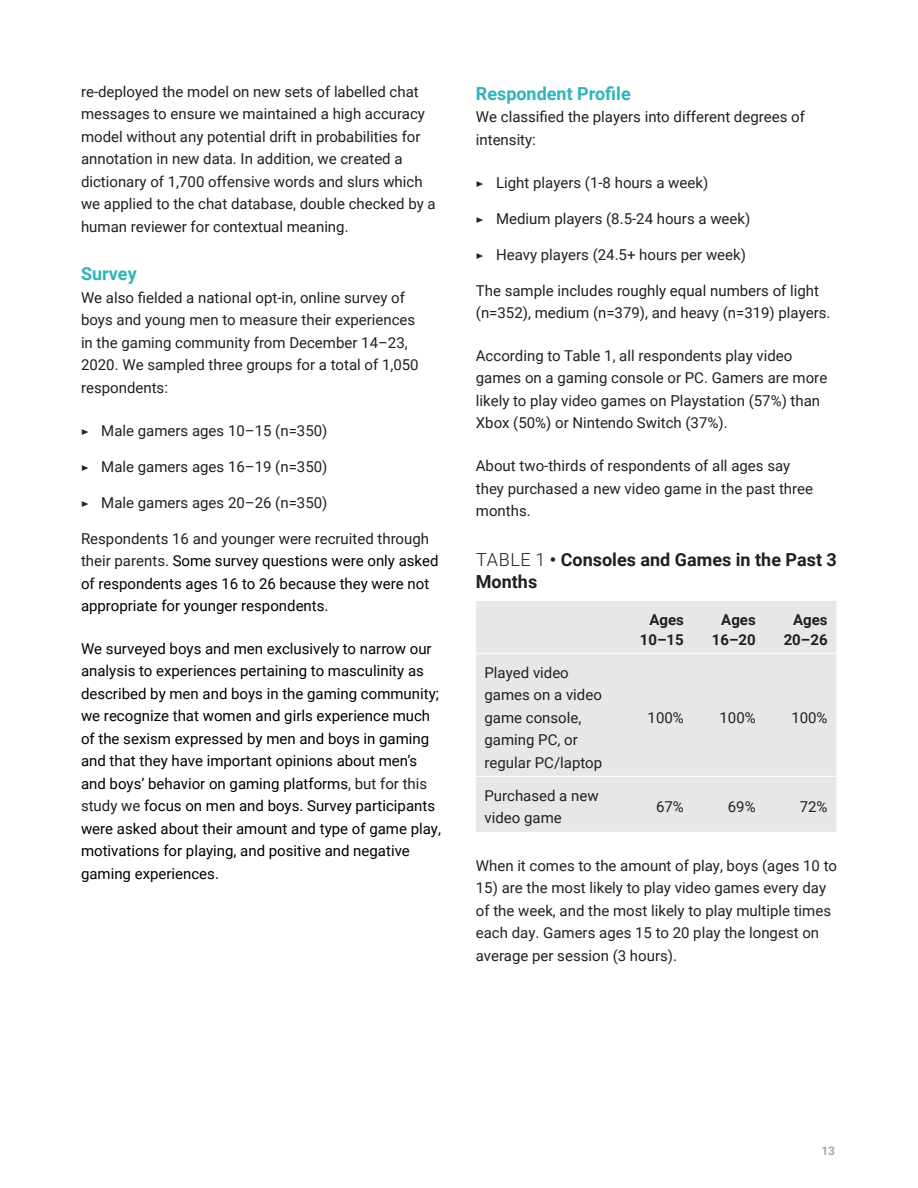
<style>
.page{position:relative;width:918px;height:1188px;background:#fff}
.page>*{position:absolute;margin:0;border:0;box-sizing:border-box;transform-origin:0 0}
.body_copy{font:700 18px/22.5px "Roboto";color:#231f20}
.sub_head_2{font:700 18px "Roboto";color:#2eb4b9}
.body_copy-2{font:15px/22.5px "Roboto";color:#231f20}
.body_copy-3{font:15px/22.5px "Roboto";color:#000}
.body_copy-4{font:700 15px/19.5px "Roboto";color:#231f20;text-align:right}
.t1{font:700 12px "Roboto";color:#a8a9ad}
.s1{font-family:"Acumin Pro Extra Cond"}
.s2{color:#231f20}
.s3{font-weight:300}
</style>
<div class="page">
<div style="left:476px;top:601px;width:360px;height:231px;background:#e6e7e9"></div>
<hr style="left:476px;top:653px;width:145px;height:1px;background:#fff">
<hr style="left:621px;top:653px;width:72px;height:1px;background:#fff">
<hr style="left:693px;top:653px;width:71px;height:1px;background:#fff">
<hr style="left:764px;top:653px;width:72px;height:1px;background:#fff">
<hr style="left:476px;top:776px;width:145px;height:1px;background:#fff">
<hr style="left:621px;top:776px;width:72px;height:1px;background:#fff">
<hr style="left:693px;top:776px;width:71px;height:1px;background:#fff">
<hr style="left:764px;top:776px;width:72px;height:1px;background:#fff">
<p class="body_copy-2" style="left:81px;top:80px;width:356px">re-deployed the model on new sets of labelled chat messages to ensure we maintained a high accuracy model without any potential drift in probabilities for annotation in new data. In addition, we created a dictionary of 1,700 offensive words and slurs which we applied to the chat database, double checked by a human reviewer for contextual meaning.</p>
<p class="sub_head_2" style="left:81px;top:261px;width:57px">Survey</p>
<p class="body_copy-2" style="left:81px;top:286px;width:339px">We also fielded a national opt-in, online survey of boys and young men to measure their experiences in the gaming community from December 14–23, 2020. We sampled three groups for a total of 1,050 respondents:</p>
<p class="body_copy-2" style="left:81px;top:418px;width:248px"><span class="s1">▶</span> Male gamers ages 10–15 (n=350)</p>
<p class="body_copy-2" style="left:81px;top:454px;width:248px"><span class="s1">▶</span> Male gamers ages 16–19 (n=350)</p>
<p class="body_copy-2" style="left:81px;top:490px;width:248px"><span class="s1">▶</span> Male gamers ages 20–26 (n=350)</p>
<p class="body_copy-3" style="left:81px;top:526px;width:359px"><span class="s2">Respondents 16 and younger were recruited through their parents.</span> Some survey questions were only asked of respondents ages 16 to 26 because they were not appropriate for younger respondents.</p>
<p class="body_copy-3" style="left:81px;top:637px;width:361px">We surveyed boys and men exclusively to narrow our analysis to experiences pertaining to masculinity as described by men and boys in the gaming community; we recognize that women and girls experience much of the sexism expressed by men and boys in gaming and that they have important opinions about men’s and boys’ behavior on gaming platforms<span class="s2">, but for this study we</span> focus on men and boys. Survey participants were asked about their amount and type of game play, motivations for playing, and positive and negative gaming experiences.</p>
<p class="sub_head_2" style="left:476px;top:81px;width:156px">Respondent Profile</p>
<p class="body_copy-2" style="left:476px;top:105px;width:331px">We classified the players into different degrees of intensity:</p>
<p class="body_copy-2" style="left:476px;top:170px;width:234px"><span class="s1">▶</span> Light players (1-8 hours a week)</p>
<p class="body_copy-2" style="left:476px;top:206px;width:276px"><span class="s1">▶</span> Medium players (8.5-24 hours a week)</p>
<p class="body_copy-2" style="left:476px;top:242px;width:272px"><span class="s1">▶</span> Heavy players (24.5+ hours per week)</p>
<p class="body_copy-2" style="left:476px;top:278px;width:356px">The sample includes roughly equal numbers of light (n=352), medium (n=379), and heavy (n=319) players.</p>
<p class="body_copy-2" style="left:476px;top:344px;width:353px">According to Table 1, all respondents play video games on a gaming console or PC. Gamers are more likely to play video games on Playstation (57%) than Xbox (50%) or Nintendo Switch (37%).</p>
<p class="body_copy-2" style="left:476px;top:454px;width:339px">About two-thirds of respondents of all ages say they purchased a new video game in the past three months.</p>
<p class="body_copy" style="left:476px;top:547px;width:363px"><span class="s3">TABLE 1</span> • Consoles and Games in the Past 3<br>Months</p>
<p class="body_copy-4" style="left:640px;top:610px;width:45px">Ages<br>10–15</p>
<p class="body_copy-4" style="left:712px;top:610px;width:45px">Ages<br>16–20</p>
<p class="body_copy-4" style="left:784px;top:610px;width:45px">Ages<br>20–26</p>
<p class="body_copy-2" style="left:485px;top:661px;width:119px">Played video games on a video game console, gaming PC, or regular PC/laptop</p>
<p class="body_copy-2" style="left:648px;top:706px;width:38px">100%</p>
<p class="body_copy-2" style="left:719px;top:706px;width:38px">100%</p>
<p class="body_copy-2" style="left:791px;top:706px;width:38px">100%</p>
<p class="body_copy-2" style="left:485px;top:784px;width:116px">Purchased a new video game</p>
<p class="body_copy-2" style="left:656px;top:795px;width:29px">67%</p>
<p class="body_copy-2" style="left:728px;top:795px;width:29px">69%</p>
<p class="body_copy-2" style="left:800px;top:795px;width:29px">72%</p>
<p class="body_copy-2" style="left:476px;top:854px;width:363px">When it comes to the amount of play, boys (ages 10 to</p>
<p class="body_copy-2" style="left:476px;top:876px;width:357px">15) are the most likely to play video games every day of the week, and the most likely to play multiple times each day. Gamers ages 15 to 20 play the longest on average per session (3 hours).</p>
<p class="t1" style="left:821px;top:1143px;width:15px">13</p>
</div>
